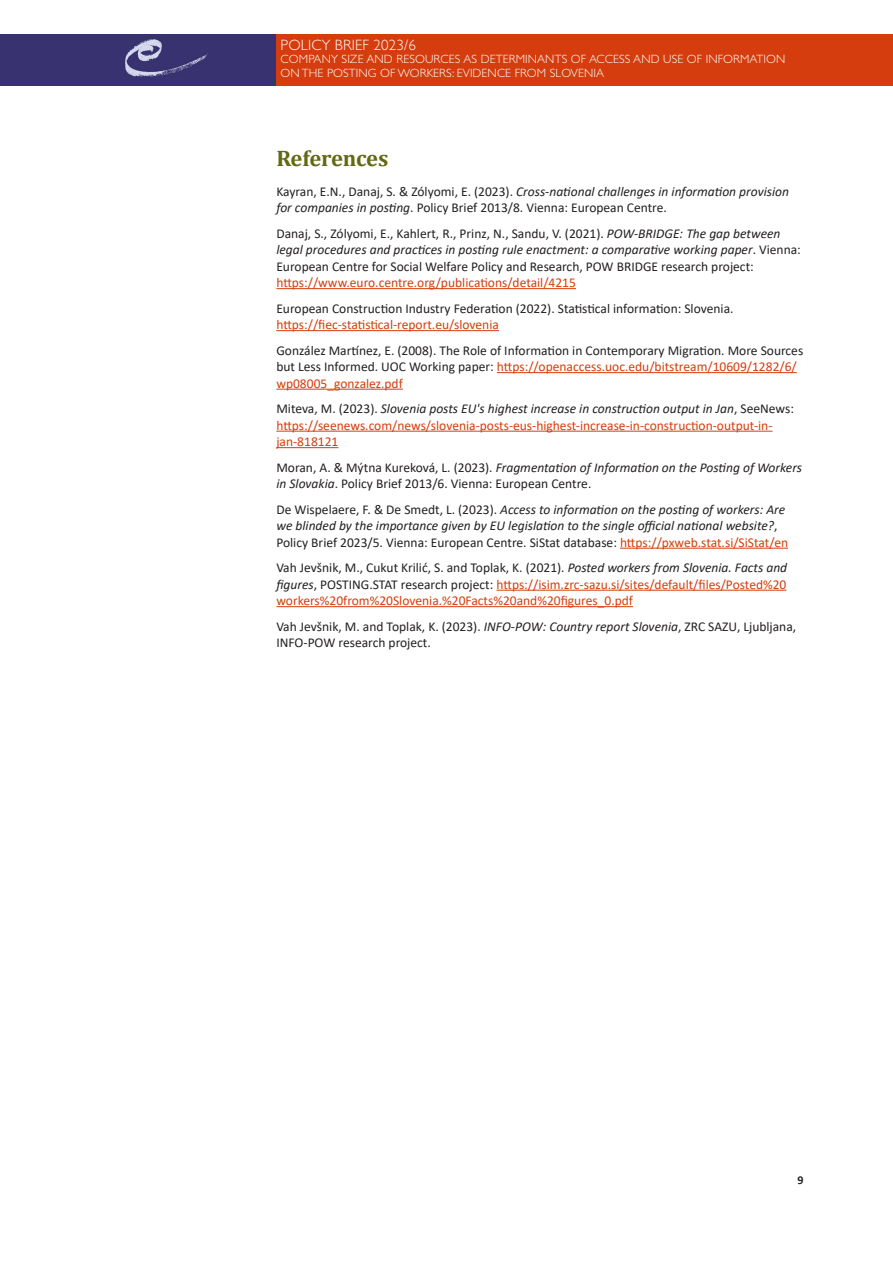
<style>
.page{position:relative;width:893px;height:1263px;background:#fff}
.page>*{position:absolute;margin:0;border:0;box-sizing:border-box;transform-origin:0 0}
.t1{font:700 22.5px "Cambria";letter-spacing:-.01em;color:#636812}
.t2{font:300 15px "Gill Sans Std";letter-spacing:.01em;color:#fff}
.t3{font:13.5px/16.5px "Calibri";color:#231f20}
.t4{font:13.5px/16.5px "Calibri";color:#d53d0e}
.t5{font:italic 13.5px/16.5px "Calibri";color:#231f20}
.t6{font:300 12px/13.5px "Gill Sans Std";letter-spacing:.01em;color:#fff}
.t7{font:700 12px "Calibri";color:#231f20}
.s1{font-style:italic}
.s2{color:#d53d0e}
.s3{color:#231f20}
.s4{font-style:italic;color:#231f20}
.s5{font-style:normal}
.s6{font-style:normal;color:#d53d0e}
</style>
<div class="page">
<div style="left:0;top:34px;width:276px;height:51px;background:#383270"></div>
<div style="left:276px;top:34px;width:617px;height:51px;background:#d53d0e"></div>
<hr style="left:276px;top:288px;width:300px;height:1px;background:#d53d0e">
<hr style="left:276px;top:330px;width:223px;height:1px;background:#d53d0e">
<hr style="left:497px;top:372px;width:300px;height:1px;background:#d53d0e">
<hr style="left:276px;top:389px;width:127px;height:1px;background:#d53d0e">
<hr style="left:276px;top:431px;width:496px;height:1px;background:#d53d0e">
<hr style="left:276px;top:447px;width:62px;height:1px;background:#d53d0e">
<hr style="left:620px;top:548px;width:168px;height:1px;background:#d53d0e">
<hr style="left:496px;top:590px;width:290px;height:1px;background:#d53d0e">
<hr style="left:276px;top:606px;width:357px;height:1px;background:#d53d0e">
<p class="t2" style="left:281px;top:36px;width:137px">POLICY BRIEF 2023/6</p>
<p class="t6" style="left:281px;top:53px;width:506px">COMPANY SIZE AND RESOURCES AS DETERMINANTS OF ACCESS AND USE OF INFORMATION<br>ON THE POSTING OF WORKERS: EVIDENCE FROM SLOVENIA</p>
<h1 class="t1" style="left:276px;top:143px;width:113px">References</h1>
<p class="t3" style="left:276px;top:183px;width:514px">Kayran, E.N., Danaj, S. &amp; Zólyomi, E. (2023). <span class="s1">Cross-national challenges in information provision for companies in posting</span>. Policy Brief 2013/8. Vienna: European Centre.</p>
<p class="t3" style="left:276px;top:225px;width:526px">Danaj, S., Zólyomi, E., Kahlert, R., Prinz, N., Sandu, V. (2021). <span class="s1">POW-BRIDGE: The gap between legal procedures and practices in posting rule enactment: a comparative working paper</span>. Vienna:<br>European Centre for Social Welfare Policy and Research, POW BRIDGE research project:</p>
<p class="t4" style="left:276px;top:274px;width:301px">https://www.euro.centre.org/publications/detail/4215</p>
<p class="t3" style="left:276px;top:299px;width:459px">European Construction Industry Federation (2022). Statistical information: Slovenia.</p>
<p class="t4" style="left:276px;top:316px;width:224px">https://fiec-statistical-report.eu/slovenia</p>
<p class="t3" style="left:276px;top:341px;width:528px">González Martínez, E. (2008). The Role of Information in Contemporary Migration. More Sources but Less Informed. UOC Working paper: <span class="s2">https://openaccess.uoc.edu/bitstream/10609/1282/6/ wp08005_gonzalez.pdf</span></p>
<p class="t4" style="left:276px;top:400px;width:519px"><span class="s3">Miteva, M. (2023).</span> <span class="s4">Slovenia posts EU's highest increase in construction output in Jan</span><span class="s3">, SeeNews: </span>https://seenews.com/news/slovenia-posts-eus-highest-increase-in-construction-output-in&shy;jan-818121</p>
<p class="t3" style="left:276px;top:458px;width:527px">Moran, A. &amp; Mýtna Kureková, L. (2023). <span class="s1">Fragmentation of Information on the Posting of Workers in Slovakia</span>. Policy Brief 2013/6. Vienna: European Centre.</p>
<p class="t5" style="left:276px;top:500px;width:513px"><span class="s5">De Wispelaere, F. &amp; De Smedt, L. (2023).</span> Access to information on the posting of workers: Are we blinded by the importance given by EU legislation to the single official national website?<span class="s5">,<br>Policy Brief 2023/5. Vienna: European Centre. SiStat database:</span> <span class="s6">https://pxweb.stat.si/SiStat/en</span></p>
<p class="t4" style="left:276px;top:559px;width:512px;text-align:justify"><span class="s3">Vah Jevšnik, M., Cukut Krilić, S. and Toplak, K. (2021).</span> <span class="s4">Posted workers from Slovenia. Facts and figures</span><span class="s3">, POSTING.STAT research project:</span> https://isim.zrc-sazu.si/sites/default/files/Posted%20 workers%20from%20Slovenia.%20Facts%20and%20figures_0.pdf</p>
<p class="t3" style="left:276px;top:617px;width:521px">Vah Jevšnik, M. and Toplak, K. (2023). <span class="s1">INFO-POW: Country report Slovenia</span>, ZRC SAZU, Ljubljana,<br>INFO-POW research project.</p>
<p class="t7" style="left:798px;top:1171px;width:8px">9</p>
</div>
